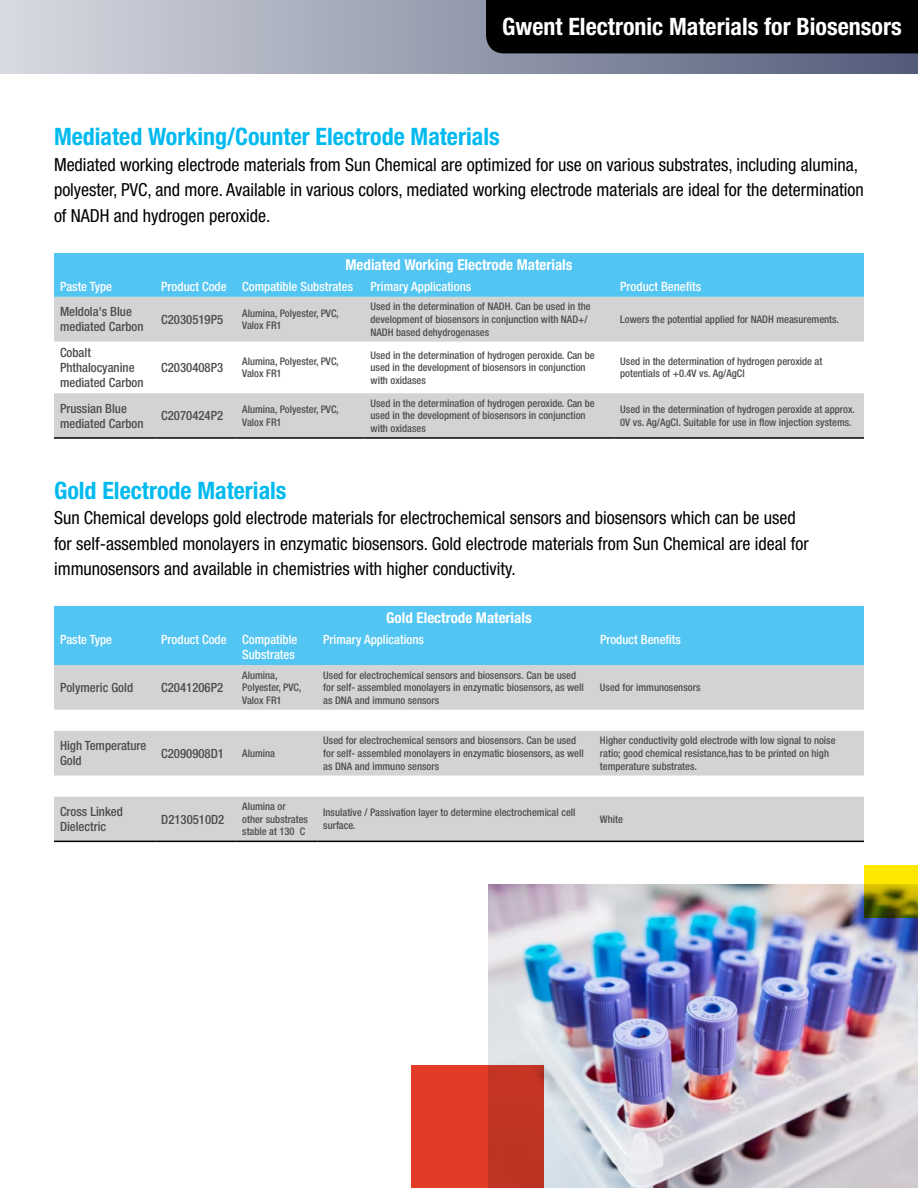
<style>
.page{position:relative;width:918px;height:1188px;background:#fff}
.page>*{position:absolute;margin:0;border:0;box-sizing:border-box;transform-origin:0 0}
.t1{font:700 condensed 24px "Helvetica Neue LT Std";color:#00baef}
.t2{font:700 condensed 24px "Helvetica Neue LT Std";color:#fff}
.t3{font:condensed 18px/25.5px "Helvetica Neue LT Std";color:#000}
.t4{font:700 condensed 15px "Helvetica Neue LT Std";color:#fff}
.t5{font:500 condensed 12.75px/15.3px "Helvetica Neue LT Std";color:#4d4d4f}
.t6{font:500 condensed 12.75px/15.3px "Helvetica Neue LT Std";color:#fff;text-align:right}
.t7{font:500 condensed 10.5px/12.6px "Helvetica Neue LT Std";color:#4d4d4f}
</style>
<div class="page">
<img style="left:488px;top:885px;width:430px;height:303px">
<svg style="left:411px;top:1065px;width:133px;height:123px;background:#d43826"></svg>
<svg style="left:864px;top:865px;width:54px;height:53px;background:#afa300"></svg>
<div style="left:0;top:0;width:918px;height:74px;background:linear-gradient(to right,#d8dbe1,#525c79)"></div>
<div style="left:486px;top:0;width:432px;height:53px;background:#000"></div>
<div style="left:54px;top:253px;width:810px;height:44px;background:#53c5f2"></div>
<svg style="left:54px;top:297px;width:810px;height:140px;fill:#d1d3d4"></svg>
<hr style="left:54px;top:437px;width:101px;height:2px;background:#000">
<hr style="left:155px;top:437px;width:81px;height:2px;background:#000">
<hr style="left:236px;top:437px;width:128px;height:2px;background:#000">
<hr style="left:364px;top:437px;width:250px;height:2px;background:#000">
<hr style="left:614px;top:437px;width:250px;height:2px;background:#000">
<div style="left:54px;top:606px;width:810px;height:59px;background:#53c5f2"></div>
<svg style="left:54px;top:665px;width:810px;height:176px;fill:#d1d3d4"></svg>
<hr style="left:54px;top:841px;width:101px;height:1px;background:#000">
<hr style="left:155px;top:841px;width:81px;height:1px;background:#000">
<hr style="left:236px;top:841px;width:81px;height:1px;background:#000">
<hr style="left:317px;top:841px;width:277px;height:1px;background:#000">
<hr style="left:594px;top:841px;width:270px;height:1px;background:#000">
<h1 class="t2" style="left:502px;top:12px;width:401px">Gwent Electronic Materials for Biosensors</h1>
<h1 class="t1" style="left:54px;top:122px;width:447px">Mediated Working/Counter Electrode Materials</h1>
<p class="t3" style="left:54px;top:152px;width:811px">Mediated working electrode materials from Sun Chemical are optimized for use on various substrates, including alumina, polyester, PVC, and more. Available in various colors, mediated working electrode materials are ideal for the determination of NADH and hydrogen peroxide.</p>
<h3 class="t4" style="left:345px;top:255px;width:229px">Mediated Working Electrode Materials</h3>
<p class="t6" style="left:60px;top:279px;width:54px">Paste Type</p>
<p class="t6" style="left:161px;top:279px;width:193px">Product Code Compatible Substrates</p>
<p class="t6" style="left:371px;top:279px;width:102px">Primary Applications</p>
<p class="t6" style="left:620px;top:279px;width:82px">Product Benefits</p>
<p class="t5" style="left:60px;top:304px;width:85px">Meldola's Blue mediated Carbon</p>
<p class="t5" style="left:161px;top:311px;width:63px">C2030519P5</p>
<p class="t7" style="left:242px;top:307px;width:98px">Alumina, Polyester, PVC,<br>Valox FR1</p>
<p class="t7" style="left:370px;top:300px;width:222px">Used in the determination of NADH. Can be used in the development of biosensors in conjunction with NAD+/<br>NADH based dehydrogenases</p>
<p class="t7" style="left:620px;top:313px;width:220px">Lowers the potential applied for NADH measurements.</p>
<p class="t5" style="left:60px;top:344px;width:85px">Cobalt<br>Phthalocyanine mediated Carbon</p>
<p class="t5" style="left:161px;top:360px;width:63px">C2030408P3</p>
<p class="t7" style="left:242px;top:355px;width:98px">Alumina, Polyester, PVC,<br>Valox FR1</p>
<p class="t7" style="left:370px;top:348px;width:226px">Used in the determination of hydrogen peroxide. Can be used in the development of biosensors in conjunction with oxidases</p>
<p class="t7" style="left:620px;top:355px;width:204px">Used in the determination of hydrogen peroxide at potentials of +0.4V vs. Ag/AgCl</p>
<p class="t5" style="left:60px;top:400px;width:85px">Prussian Blue mediated Carbon</p>
<p class="t5" style="left:161px;top:408px;width:63px">C2070424P2</p>
<p class="t7" style="left:242px;top:403px;width:98px">Alumina, Polyester, PVC,<br>Valox FR1</p>
<p class="t7" style="left:370px;top:397px;width:226px">Used in the determination of hydrogen peroxide. Can be used in the development of biosensors in conjunction with oxidases</p>
<p class="t7" style="left:620px;top:403px;width:236px">Used in the determination of hydrogen peroxide at approx.<br>0V vs. Ag/AgCl. Suitable for use in flow injection systems.</p>
<h1 class="t1" style="left:54px;top:476px;width:234px">Gold Electrode Materials</h1>
<p class="t3" style="left:54px;top:505px;width:756px">Sun Chemical develops gold electrode materials for electrochemical sensors and biosensors which can be used for self-assembled monolayers in enzymatic biosensors. Gold electrode materials from Sun Chemical are ideal for immunosensors and available in chemistries with higher conductivity.</p>
<h3 class="t4" style="left:386px;top:608px;width:147px">Gold Electrode Materials</h3>
<p class="t6" style="left:60px;top:631px;width:54px">Paste Type</p>
<p class="t6" style="left:161px;top:631px;width:138px">Product Code Compatible<br>Substrates</p>
<p class="t6" style="left:323px;top:631px;width:102px">Primary Applications</p>
<p class="t6" style="left:600px;top:631px;width:82px">Product Benefits</p>
<p class="t5" style="left:60px;top:680px;width:75px">Polymeric Gold</p>
<p class="t5" style="left:161px;top:680px;width:63px">C2041206P2</p>
<p class="t7" style="left:242px;top:668px;width:61px">Alumina,<br>Polyester, PVC,<br>Valox FR1</p>
<p class="t7" style="left:323px;top:668px;width:262px">Used for electrochemical sensors and biosensors. Can be used for self- assembled monolayers in enzymatic biosensors, as well as DNA and immuno sensors</p>
<p class="t7" style="left:600px;top:681px;width:102px">Used for immunosensors</p>
<p class="t5" style="left:60px;top:738px;width:88px">High Temperature<br>Gold</p>
<p class="t5" style="left:161px;top:745px;width:64px">C2090908D1</p>
<p class="t7" style="left:242px;top:747px;width:34px">Alumina</p>
<p class="t7" style="left:323px;top:734px;width:262px">Used for electrochemical sensors and biosensors. Can be used for self- assembled monolayers in enzymatic biosensors, as well as DNA and immuno sensors</p>
<p class="t7" style="left:600px;top:734px;width:237px">Higher conductivity gold electrode with low signal to noise ratio; good chemical resistance,has to be printed on high temperature substrates.</p>
<p class="t5" style="left:60px;top:804px;width:64px">Cross Linked<br>Dielectric</p>
<p class="t5" style="left:161px;top:811px;width:65px">D2130510D2</p>
<p class="t7" style="left:242px;top:800px;width:67px">Alumina or other substrates stable at 130 C</p>
<p class="t7" style="left:323px;top:806px;width:254px">Insulative / Passivation layer to determine electrochemical cell surface.</p>
<p class="t7" style="left:600px;top:813px;width:24px">White</p>
</div>
